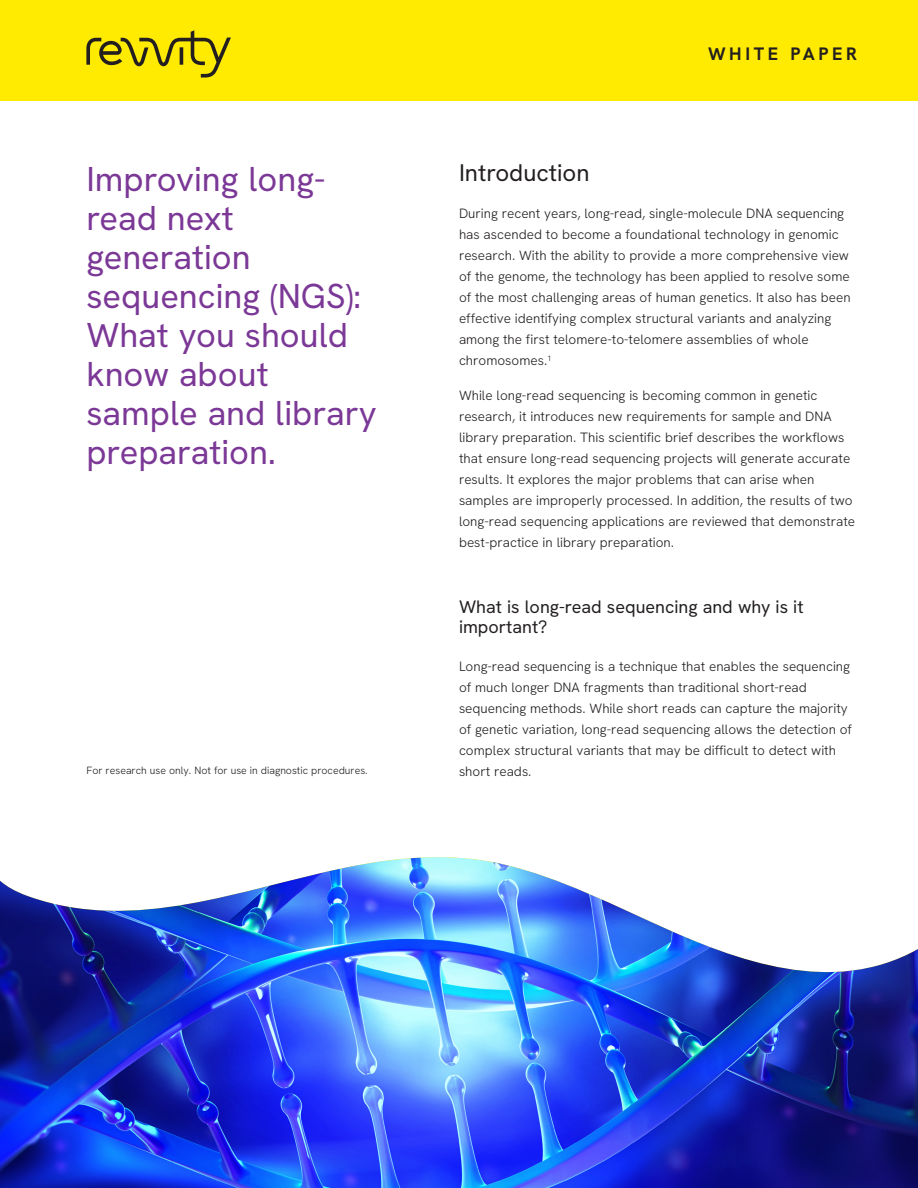
<style>
.page{position:relative;width:918px;height:1188px;background:#fff}
.page>*{position:absolute;margin:0;border:0;box-sizing:border-box;transform-origin:0 0}
.Intro_Head{font:34.5px/39px "Hanken Grotesk";color:#7b3896}
.Intro_Subhead{font:24px "Hanken Grotesk";color:#231f20}
.Intro_Subhead-2{font:18px/20.2px "Hanken Grotesk";color:#231f20}
.Intro_Head-2{font:700 18px "Hanken Grotesk";letter-spacing:.2em;color:#231f20}
.t1{font:300 13.5px/21px "Hanken Grotesk";color:#231f20}
.t2{font:300 10.5px "Hanken Grotesk";color:#231f20}
</style>
<div class="page">
<div style="left:0;top:0;width:918px;height:101px;background:#ffea01"></div>
<img style="left:0;top:857px;width:918px;height:331px">
<svg style="left:86px;top:30px;width:145px;height:48px"></svg>
<p class="Intro_Head-2" style="left:708px;top:43px;width:151px">WHITE PAPER</p>
<p class="Intro_Head" style="left:86px;top:159px;width:292px">Improving long&shy;read next generation sequencing (NGS):<br>What you should know about sample and library preparation.</p>
<p class="Intro_Subhead" style="left:459px;top:157px;width:132px">Introduction</p>
<p class="t1" style="left:459px;top:203px;width:393px">During recent years, long-read, single-molecule DNA sequencing has ascended to become a foundational technology in genomic research. With the ability to provide a more comprehensive view of the genome, the technology has been applied to resolve some of the most challenging areas of human genetics. It also has been effective identifying complex structural variants and analyzing among the first telomere-to-telomere assemblies of whole chromosomes.<sup>1</sup></p>
<p class="t1" style="left:459px;top:384px;width:398px">While long-read sequencing is becoming common in genetic research, it introduces new requirements for sample and DNA library preparation. This scientific brief describes the workflows that ensure long-read sequencing projects will generate accurate results. It explores the major problems that can arise when samples are improperly processed. In addition, the results of two long-read sequencing applications are reviewed that demonstrate best-practice in library preparation.</p>
<p class="t2" style="left:86px;top:764px;width:283px">For research use only. Not for use in diagnostic procedures.</p>
<p class="Intro_Subhead-2" style="left:459px;top:596px;width:346px">What is long-read sequencing and why is it important?</p>
<p class="t1" style="left:459px;top:655px;width:395px">Long-read sequencing is a technique that enables the sequencing of much longer DNA fragments than traditional short-read sequencing methods. While short reads can capture the majority of genetic variation, long-read sequencing allows the detection of complex structural variants that may be difficult to detect with short reads.</p>
</div>
